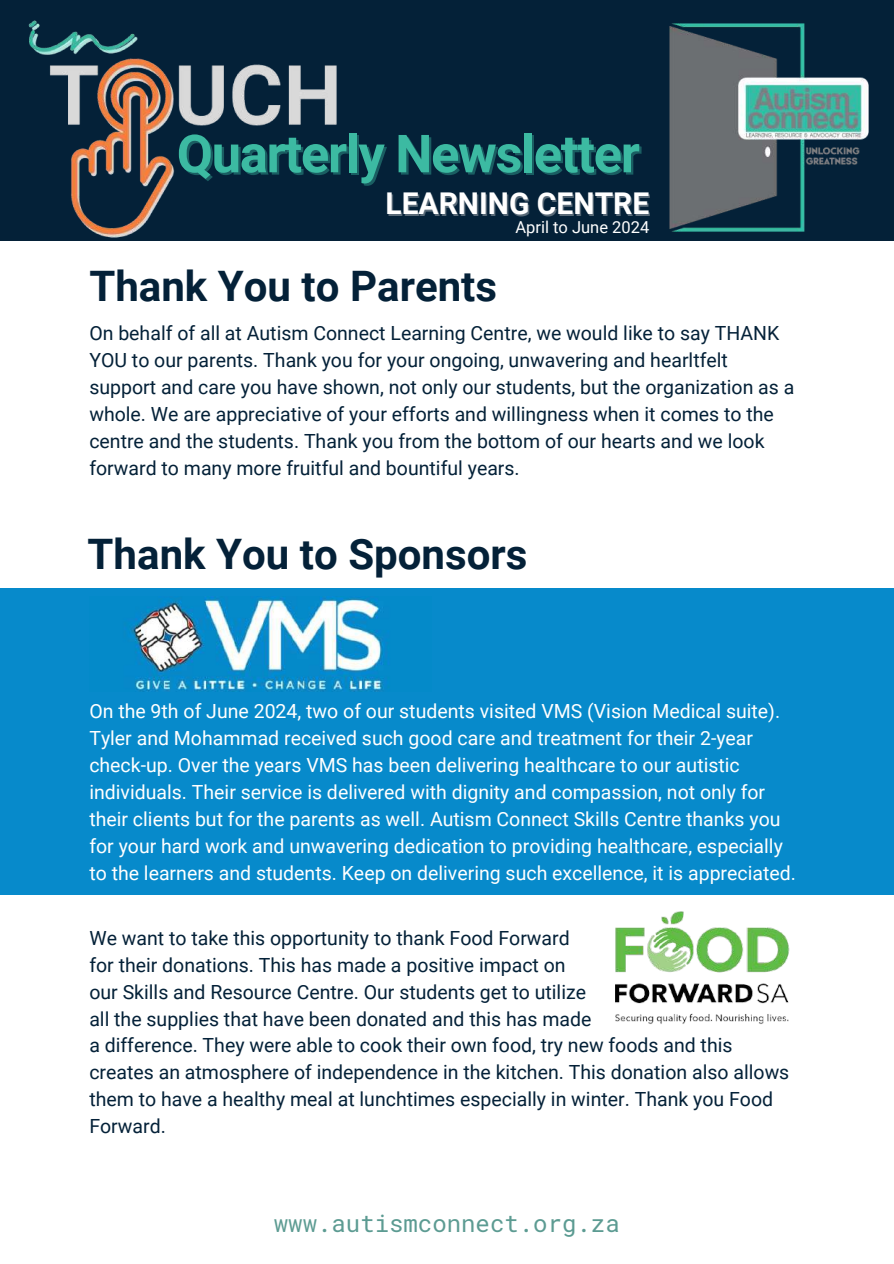
<style>
.page{position:relative;width:894px;height:1264px;background:#fff}
.page>*{position:absolute;margin:0;border:0;box-sizing:border-box;transform-origin:0 0}
.t1{font:700 52.5px "Roboto";letter-spacing:-.025em;color:#3cbaa2}
.t2{font:700 42px "Roboto";color:#042138}
.t3{font:700 30px "Roboto";color:#fff}
.t4{font:24px "Roboto Mono";color:#5c9b92}
.t5{font:19.5px/27px "Roboto";color:#042138}
.t6{font:19.5px/27px "Roboto";color:#fff}
.t7{font:16.5px "Roboto";color:#fff}
</style>
<div class="page">
<div style="left:0;top:0;width:893px;height:241px;background:#042138"></div>
<img style="left:28px;top:20px;width:309px;height:218px">
<img style="left:669px;top:24px;width:200px;height:208px">
<img style="left:615px;top:911px;width:175px;height:113px">
<div style="left:0;top:588px;width:893px;height:307px;background:#078acb"></div>
<img style="left:124px;top:596px;width:265px;height:95px">
<h1 class="t1" style="left:177px;top:124px;width:464px">Quarterly Newsletter</h1>
<h3 class="t3" style="left:385px;top:186px;width:265px">LEARNING CENTRE</h3>
<p class="t7" style="left:515px;top:218px;width:135px">April to June 2024</p>
<h2 class="t2" style="left:89px;top:262px;width:409px">Thank You to Parents</h2>
<p class="t5" style="left:89px;top:320px;width:706px">On behalf of all at Autism Connect Learning Centre, we would like to say THANK YOU to our parents. Thank you for your ongoing, unwavering and hearltfelt support and care you have shown, not only our students, but the organization as a whole. We are appreciative of your efforts and willingness when it comes to the centre and the students. Thank you from the bottom of our hearts and we look forward to many more fruitful and bountiful years.</p>
<h2 class="t2" style="left:88px;top:529px;width:441px">Thank You to Sponsors</h2>
<p class="t6" style="left:89px;top:697px;width:708px">On the 9th of June 2024, two of our students visited VMS (Vision Medical suite).<br>Tyler and Mohammad received such good care and treatment for their 2-year check-up. Over the years VMS has been delivering healthcare to our autistic individuals. Their service is delivered with dignity and compassion, not only for their clients but for the parents as well. Autism Connect Skills Centre thanks you for your hard work and unwavering dedication to providing healthcare, especially to the learners and students. Keep on delivering such excellence, it is appreciated.</p>
<p class="t5" style="left:89px;top:924px;width:503px">We want to take this opportunity to thank Food Forward for their donations. This has made a positive impact on our Skills and Resource Centre. Our students get to utilize all the supplies that have been donated and this has made</p>
<p class="t5" style="left:89px;top:1031px;width:701px">a difference. They were able to cook their own food, try new foods and this creates an atmosphere of independence in the kitchen. This donation also allows them to have a healthy meal at lunchtimes especially in winter. Thank you Food Forward.</p>
<p class="t4" style="left:274px;top:1206px;width:347px">www.autismconnect.org.za</p>
</div>
